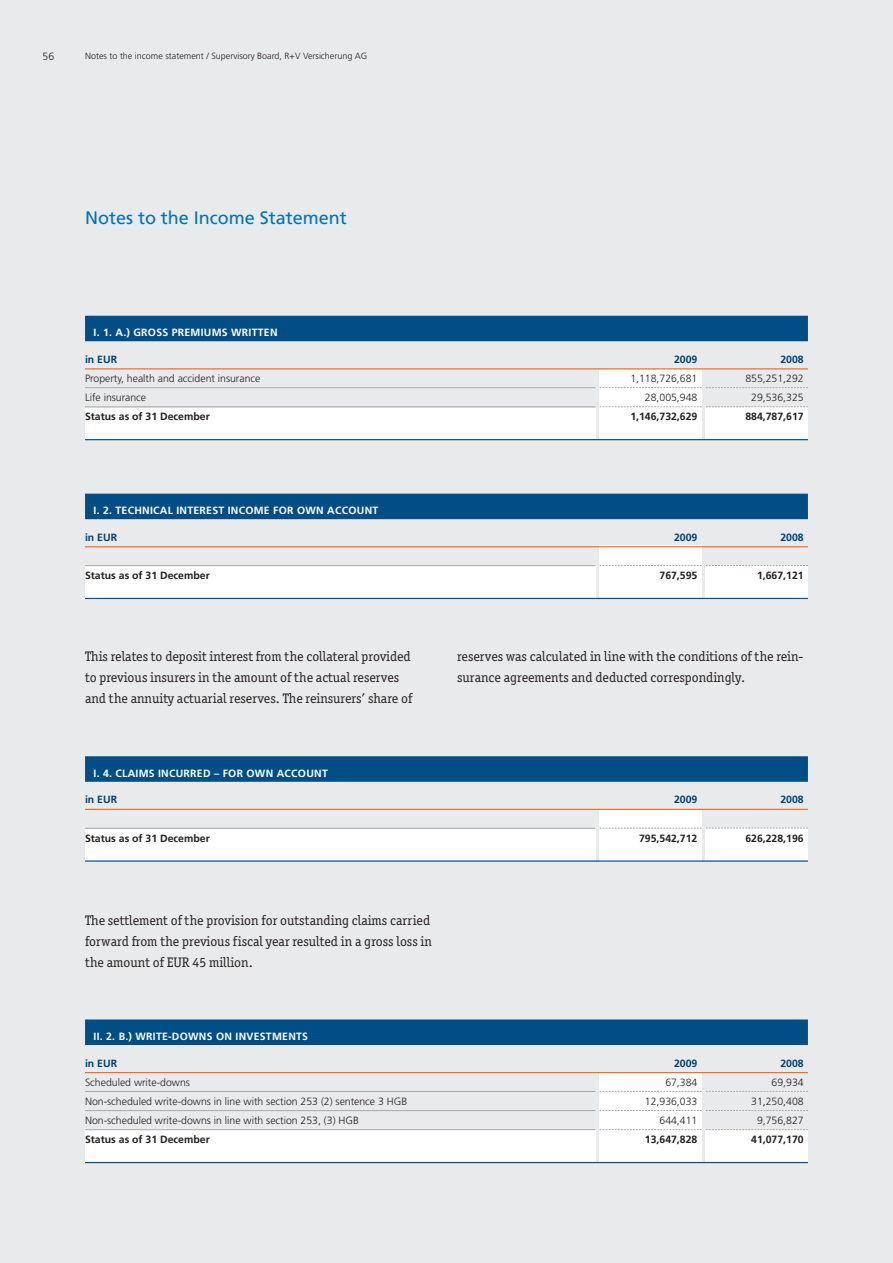
<style>
.page{position:relative;width:893px;height:1263px;background:#e9eaeb}
.page>*{position:absolute;margin:0;border:0;box-sizing:border-box;transform-origin:0 0}
.t1{font:18px "Frutiger LT";color:#0072bc}
.t2{font:13.8px/21px "Officina Ser ITC";color:#231f20}
.t3{font:300 10.5px "Frutiger LT";color:#231f20}
.t4{font:700 10.5px "Frutiger LT";color:#231f20}
.t5{font:700 10.5px "Frutiger LT";letter-spacing:.025em;color:#fff}
.t6{font:700 10.5px "Frutiger LT";color:#004170}
.t7{font:300 9px "Frutiger LT";color:#231f20}
</style>
<div class="page">
<div style="left:85px;top:1130px;width:510px;height:33px;background:#fff"></div>
<div style="left:600px;top:1073px;width:102px;height:89px;background:#fff"></div>
<div style="left:706px;top:1130px;width:102px;height:32px;background:#fff"></div>
<div style="left:85px;top:1019px;width:723px;height:26px;background:#004e85"></div>
<hr style="left:85px;top:1072px;width:723px;height:1px;background:#f36e21">
<hr style="left:85px;top:1091px;width:510px;height:1px;background:#a8a9ad">
<hr style="left:85px;top:1110px;width:510px;height:1px;background:#a8a9ad">
<hr style="left:85px;top:1129px;width:510px;height:1px;background:#a8a9ad">
<hr style="left:85px;top:1162px;width:723px;height:1px;background:#004e85">
<div style="left:85px;top:408px;width:510px;height:31px;background:#fff"></div>
<div style="left:600px;top:369px;width:102px;height:71px;background:#fff"></div>
<div style="left:706px;top:407px;width:102px;height:33px;background:#fff"></div>
<div style="left:85px;top:566px;width:510px;height:31px;background:#fff"></div>
<div style="left:600px;top:546px;width:102px;height:52px;background:#fff"></div>
<div style="left:706px;top:565px;width:102px;height:32px;background:#fff"></div>
<div style="left:85px;top:316px;width:723px;height:25px;background:#004e85"></div>
<hr style="left:85px;top:368px;width:723px;height:1px;background:#f36e21">
<hr style="left:85px;top:387px;width:510px;height:1px;background:#a8a9ad">
<hr style="left:85px;top:406px;width:510px;height:1px;background:#a8a9ad">
<hr style="left:85px;top:439px;width:723px;height:1px;background:#004e85">
<svg style="left:600px;top:387px;width:208px;height:1px"></svg>
<svg style="left:600px;top:406px;width:208px;height:1px"></svg>
<div style="left:85px;top:829px;width:510px;height:32px;background:#fff"></div>
<div style="left:600px;top:809px;width:102px;height:52px;background:#fff"></div>
<div style="left:706px;top:828px;width:102px;height:33px;background:#fff"></div>
<div style="left:85px;top:494px;width:723px;height:25px;background:#004e85"></div>
<hr style="left:85px;top:546px;width:723px;height:1px;background:#f36e21">
<hr style="left:85px;top:565px;width:510px;height:1px;background:#a8a9ad">
<hr style="left:85px;top:598px;width:723px;height:1px;background:#004e85">
<div style="left:85px;top:756px;width:723px;height:26px;background:#004e85"></div>
<hr style="left:85px;top:809px;width:723px;height:1px;background:#f36e21">
<hr style="left:85px;top:828px;width:510px;height:1px;background:#a8a9ad">
<hr style="left:85px;top:860px;width:723px;height:2px;background:#004e85">
<svg style="left:600px;top:1091px;width:208px;height:1px"></svg>
<svg style="left:600px;top:1110px;width:208px;height:1px"></svg>
<svg style="left:600px;top:1129px;width:208px;height:1px"></svg>
<svg style="left:600px;top:565px;width:208px;height:1px"></svg>
<svg style="left:600px;top:828px;width:208px;height:1px"></svg>
<p class="t3" style="left:43px;top:53px;width:13px">56</p>
<p class="t7" style="left:85px;top:53px;width:284px">Notes to the income statement / Supervisory Board, R+V Versicherung AG</p>
<h1 class="t1" style="left:85px;top:210px;width:263px">Notes to the Income Statement</h1>
<p class="t5" style="left:94px;top:328px;width:186px">I. 1. A.) GROSS PREMIUMS WRITTEN</p>
<p class="t6" style="left:85px;top:355px;width:34px">in EUR</p>
<p class="t6" style="left:674px;top:355px;width:25px">2009</p>
<p class="t6" style="left:780px;top:355px;width:25px">2008</p>
<p class="t3" style="left:85px;top:374px;width:177px">Property, health and accident insurance</p>
<p class="t3" style="left:630px;top:374px;width:69px">1,118,726,681</p>
<p class="t3" style="left:745px;top:374px;width:60px">855,251,292</p>
<p class="t3" style="left:85px;top:393px;width:63px">Life insurance</p>
<p class="t3" style="left:645px;top:393px;width:54px">28,005,948</p>
<p class="t3" style="left:751px;top:393px;width:54px">29,536,325</p>
<p class="t4" style="left:85px;top:412px;width:126px">Status as of 31 December</p>
<p class="t4" style="left:630px;top:412px;width:69px">1,146,732,629</p>
<p class="t4" style="left:745px;top:412px;width:60px">884,787,617</p>
<p class="t5" style="left:94px;top:506px;width:286px">I. 2. TECHNICAL INTEREST INCOME FOR OWN ACCOUNT</p>
<p class="t6" style="left:85px;top:533px;width:34px">in EUR</p>
<p class="t6" style="left:674px;top:533px;width:25px">2009</p>
<p class="t6" style="left:780px;top:533px;width:25px">2008</p>
<p class="t4" style="left:85px;top:571px;width:126px">Status as of 31 December</p>
<p class="t4" style="left:659px;top:571px;width:39px">767,595</p>
<p class="t4" style="left:757px;top:571px;width:48px">1,667,121</p>
<p class="t2" style="left:85px;top:645px;width:329px">This relates to deposit interest from the collateral provided to previous insurers in the amount of the actual reserves and the annuity actuarial reserves. The reinsurers’ share of</p>
<p class="t2" style="left:457px;top:645px;width:348px">reserves was calculated in line with the conditions of the rein&shy;surance agreements and deducted correspondingly.</p>
<p class="t5" style="left:94px;top:769px;width:236px">I. 4. CLAIMS INCURRED – FOR OWN ACCOUNT</p>
<p class="t6" style="left:85px;top:795px;width:34px">in EUR</p>
<p class="t6" style="left:674px;top:795px;width:25px">2009</p>
<p class="t6" style="left:780px;top:795px;width:25px">2008</p>
<p class="t4" style="left:85px;top:834px;width:126px">Status as of 31 December</p>
<p class="t4" style="left:639px;top:834px;width:60px">795,542,712</p>
<p class="t4" style="left:745px;top:834px;width:60px">626,228,196</p>
<p class="t2" style="left:85px;top:910px;width:348px">The settlement of the provision for outstanding claims carried forward from the previous fiscal year resulted in a gross loss in the amount of EUR 45 million.</p>
<p class="t5" style="left:94px;top:1032px;width:216px">II. 2. B.) WRITE-DOWNS ON INVESTMENTS</p>
<p class="t6" style="left:85px;top:1059px;width:34px">in EUR</p>
<p class="t6" style="left:674px;top:1059px;width:25px">2009</p>
<p class="t6" style="left:780px;top:1059px;width:25px">2008</p>
<p class="t3" style="left:85px;top:1078px;width:106px">Scheduled write-downs</p>
<p class="t3" style="left:665px;top:1078px;width:34px">67,384</p>
<p class="t3" style="left:772px;top:1078px;width:34px">69,934</p>
<p class="t3" style="left:85px;top:1097px;width:324px">Non-scheduled write-downs in line with section 253 (2) sentence 3 HGB</p>
<p class="t3" style="left:645px;top:1097px;width:54px">12,936,033</p>
<p class="t3" style="left:751px;top:1097px;width:54px">31,250,408</p>
<p class="t3" style="left:85px;top:1116px;width:275px">Non-scheduled write-downs in line with section 253, (3) HGB</p>
<p class="t3" style="left:659px;top:1116px;width:39px">644,411</p>
<p class="t3" style="left:757px;top:1116px;width:48px">9,756,827</p>
<p class="t4" style="left:85px;top:1135px;width:126px">Status as of 31 December</p>
<p class="t4" style="left:645px;top:1135px;width:54px">13,647,828</p>
<p class="t4" style="left:751px;top:1135px;width:54px">41,077,170</p>
</div>
